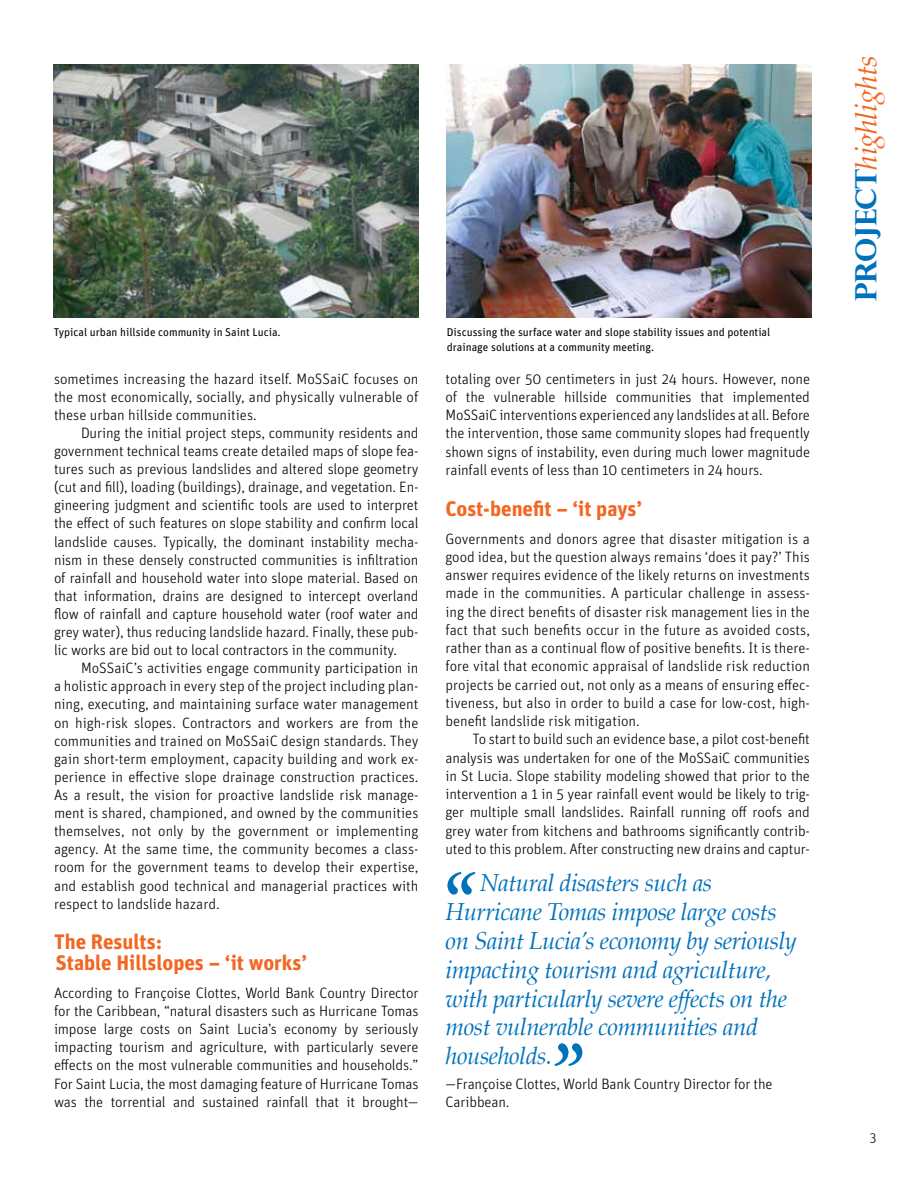
<style>
.page{position:relative;width:918px;height:1188px;background:#fff}
.page>*{position:absolute;margin:0;border:0;box-sizing:border-box;transform-origin:0 0}
.t1{font:italic 29.4px "Palatino";letter-spacing:-.02em;color:#f26722}
.t2{font:italic 24px/28.8px "Palatino";letter-spacing:-.02em;color:#0072bc}
.t3{font:700 21px/21.1px "Unit";color:#f26722}
.t4{font:300 15px/18.1px "Unit";letter-spacing:-.01em;color:#000;text-align:justify}
.t5{font:300 13.5px "Unit";color:#000}
.t6{font:11.25px/15px "Unit";color:#000}
.s1{font-family:"Perpetua Titling";font-weight:700;font-style:normal;color:#0072bc}
</style>
<div class="page">
<img style="left:54px;top:64px;width:364px;height:254px">
<img style="left:447px;top:64px;width:365px;height:254px">
<svg style="left:447px;top:872px;width:28px;height:23px"></svg>
<svg style="left:554px;top:1043px;width:28px;height:23px"></svg>
<p class="t6" style="left:54px;top:325px;width:228px">Typical urban hillside community in Saint Lucia.</p>
<p class="t6" style="left:447px;top:325px;width:325px">Discussing the surface water and slope stability issues and potential drainage solutions at a community meeting.</p>
<p class="t4" style="left:54px;top:369px;width:366px">sometimes increasing the hazard itself. MoSSaiC focuses on the most economically, socially, and physically vulnerable of these urban hillside communities.</p>
<p class="t4" style="left:54px;top:423px;width:366px;text-indent:27px">During the initial project steps, community residents and government technical teams create detailed maps of slope fea&shy;tures such as previous landslides and altered slope geometry (cut and fill), loading (buildings), drainage, and vegetation. En&shy;gineering judgment and scientific tools are used to interpret the effect of such features on slope stability and confirm local landslide causes. Typically, the dominant instability mecha&shy;nism in these densely constructed communities is infiltration of rainfall and household water into slope material. Based on that information, drains are designed to intercept overland flow of rainfall and capture household water (roof water and grey water), thus reducing landslide hazard. Finally, these pub&shy;lic works are bid out to local contractors in the community.</p>
<p class="t4" style="left:54px;top:659px;width:366px;text-indent:27px">MoSSaiC’s activities engage community participation in a holistic approach in every step of the project including plan&shy;ning, executing, and maintaining surface water management on high-risk slopes. Contractors and workers are from the communities and trained on MoSSaiC design standards. They gain short-term employment, capacity building and work ex&shy;perience in effective slope drainage construction practices.<br>As a result, the vision for proactive landslide risk manage&shy;ment is shared, championed, and owned by the communities themselves, not only by the government or implementing agency. At the same time, the community becomes a class&shy;room for the government teams to develop their expertise, and establish good technical and managerial practices with respect to landslide hazard.</p>
<h3 class="t3" style="left:54px;top:931px;width:255px">The Results:<br>Stable Hillslopes – ‘it works’</h3>
<p class="t4" style="left:54px;top:983px;width:366px">According to Françoise Clottes, World Bank Country Director for the Caribbean, “natural disasters such as Hurricane Tomas impose large costs on Saint Lucia’s economy by seriously impacting tourism and agriculture, with particularly severe effects on the most vulnerable communities and households.” For Saint Lucia, the most damaging feature of Hurricane Tomas was the torrential and sustained rainfall that it brought—</p>
<p class="t4" style="left:446px;top:369px;width:366px">totaling over 50 centimeters in just 24 hours. However, none of the vulnerable hillside communities that implemented MoSSaiC interventions experienced any landslides at all. Before the intervention, those same community slopes had frequently shown signs of instability, even during much lower magnitude rainfall events of less than 10 centimeters in 24 hours.</p>
<h3 class="t3" style="left:446px;top:497px;width:198px">Cost-benefit – ‘it pays’</h3>
<p class="t4" style="left:446px;top:529px;width:366px">Governments and donors agree that disaster mitigation is a good idea, but the question always remains ‘does it pay?’ This answer requires evidence of the likely returns on investments made in the communities. A particular challenge in assess&shy;ing the direct benefits of disaster risk management lies in the fact that such benefits occur in the future as avoided costs, rather than as a continual flow of positive benefits. It is there&shy;fore vital that economic appraisal of landslide risk reduction projects be carried out, not only as a means of ensuring effec&shy;tiveness, but also in order to build a case for low-cost, high&shy;benefit landslide risk mitigation.</p>
<p class="t4" style="left:446px;top:730px;width:366px;text-indent:27px">To start to build such an evidence base, a pilot cost-benefit analysis was undertaken for one of the MoSSaiC communities in St Lucia. Slope stability modeling showed that prior to the intervention a 1 in 5 year rainfall event would be likely to trig&shy;ger multiple small landslides. Rainfall running off roofs and grey water from kitchens and bathrooms significantly contrib&shy;uted to this problem. After constructing new drains and captur-</p>
<h2 class="t2" style="left:446px;top:869px;width:353px;text-indent:34px">Natural disasters such as<br>Hurricane Tomas impose large costs on Saint Lucia’s economy by seriously impacting tourism and agriculture, with particularly severe effects on the most vulnerable communities and households.</h2>
<p class="t4" style="left:446px;top:1074px;width:329px">—Françoise Clottes, World Bank Country Director for the<br>Caribbean.</p>
<h1 class="t1" style="left:843px;top:301px;width:247px;rotate:-90deg"><span class="s1">Project</span>highlights</h1>
<p class="t5" style="left:870px;top:1129px;width:8px">3</p>
</div>
